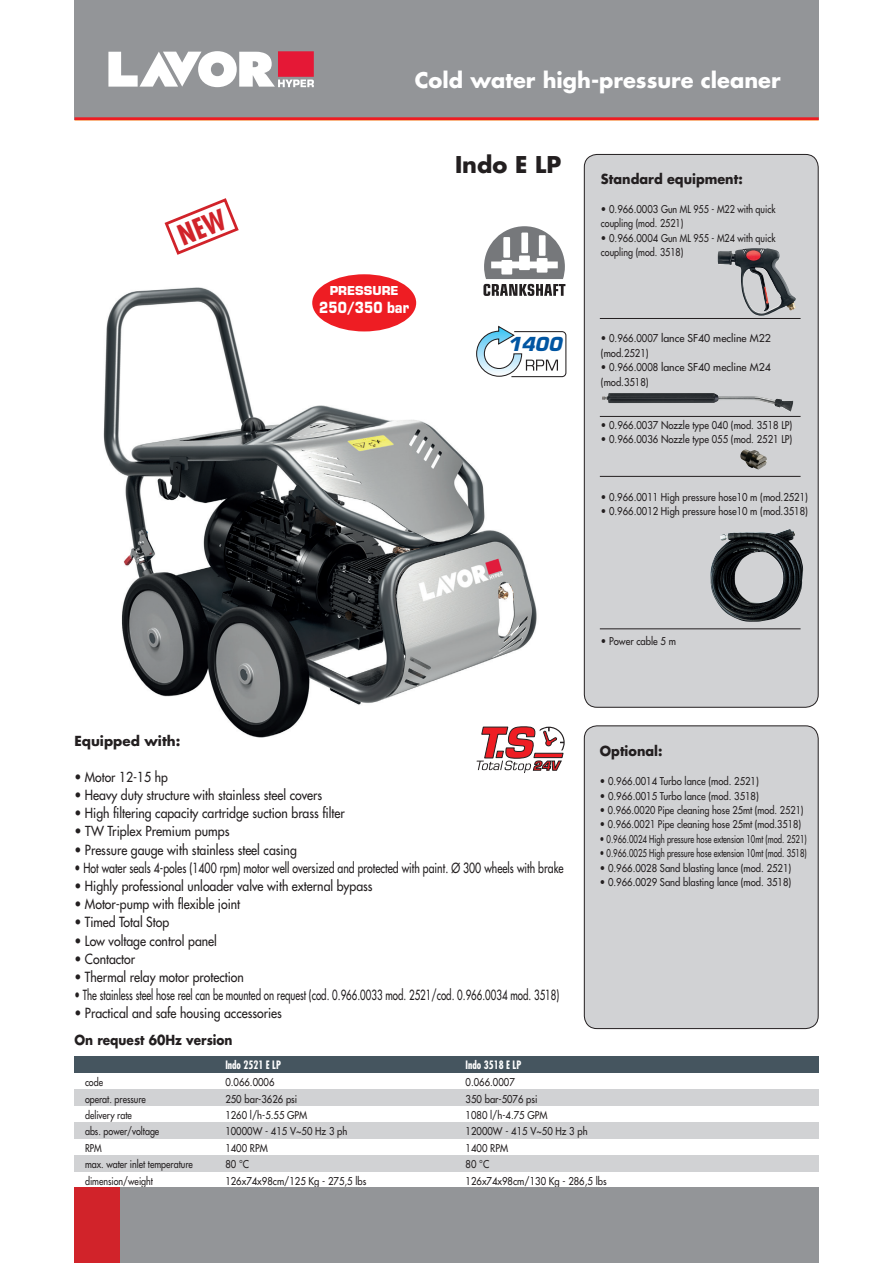
<style>
.page{position:relative;width:893px;height:1263px;background:#fff}
.page>*{position:absolute;margin:0;border:0;box-sizing:border-box;transform-origin:0 0}
.t1{font:700 22.5px "Futura Std";color:#231f20}
.t2{font:700 21px "Futura Std";color:#fff}
.t3{font:italic 700 18.75px "Eurostile LT Std";color:#0155a2}
.t4{font:700 15px "Eurostile LT Std";color:#fff;scale:.85 1}
.t5{font:500 13.65px "Futura Std";color:#231f20;scale:.9 1}
.t6{font:500 13.65px "Futura Std";color:#231f20;scale:.71 1}
.t7{font:500 13.65px "Futura Std";color:#231f20;scale:.77 1}
.t8{font:700 13.5px "Futura Std";color:#231f20;scale:.95 1}
.t9{font:500 13.5px "Futura Std";color:#231f20;scale:.93 1}
.t10{font:700 13.5px "Futura Std";color:#231f20;scale:.9 1}
.t11{font:700 13.5px "Futura Std";color:#231f20}
.t12{font:500 13.5px "Futura Std";color:#231f20;scale:.9 1}
.t13{font:700 12px "Eurostile LT Std";color:#fff}
.t14{font:700 condensed 11.25px "Futura Std";color:#fff;scale:.9 1}
.t15{font:500 10.5px/14.4px "Futura Std";color:#231f20;scale:.9 1}
.t16{font:500 10.5px "Futura Std";color:#231f20;scale:.74 1}
.t17{font:500 10.5px "Futura Std";color:#231f20;scale:.85 1}
.t18{font:500 10.5px "Futura Std";color:#231f20;scale:.87 1}
.s1{font-size:13.5px}
</style>
<div class="page">
<div style="left:75px;top:0;width:744px;height:119px;background:#939598"></div>
<hr style="left:75px;top:117px;width:744px;height:3px;background:#ee1d23">
<svg style="left:108px;top:51px;width:206px;height:36px"></svg>
<div style="left:584px;top:154px;width:235px;height:875px;background:#d1d2d4"></div>
<div style="left:74px;top:1089px;width:745px;height:17px;background:#d1d2d4"></div>
<div style="left:74px;top:1057px;width:745px;height:16px;background:#45555f"></div>
<div style="left:74px;top:1122px;width:745px;height:17px;background:#d1d2d4"></div>
<div style="left:74px;top:1155px;width:745px;height:16px;background:#d1d2d4"></div>
<img style="left:103px;top:281px;width:434px;height:457px">
<hr style="left:600px;top:318px;width:201px;height:1px;background:#231f20">
<hr style="left:600px;top:476px;width:201px;height:1px;background:#231f20">
<hr style="left:600px;top:416px;width:201px;height:1px;background:#231f20">
<hr style="left:600px;top:629px;width:201px;height:1px;background:#231f20">
<img style="left:740px;top:449px;width:27px;height:20px">
<img style="left:709px;top:529px;width:94px;height:93px">
<svg style="left:477px;top:726px;width:88px;height:47px"></svg>
<img style="left:717px;top:248px;width:79px;height:68px">
<div style="left:312px;top:274px;width:104px;height:57px;background:#ee1d23;border-radius:50%"></div>
<svg style="left:476px;top:325px;width:91px;height:53px"></svg>
<svg style="left:483px;top:226px;width:82px;height:70px"></svg>
<img style="left:602px;top:393px;width:192px;height:19px">
<div style="left:75px;top:1188px;width:46px;height:75px;background:#d1232a"></div>
<div style="left:120px;top:1188px;width:699px;height:75px;background:#939598"></div>
<svg style="left:164px;top:198px;width:75px;height:57px"></svg>
<h2 class="t2" style="left:415px;top:66px;width:367px">Cold water high-pressure cleaner</h2>
<p class="t13" style="left:330px;top:283px;width:71px">PRESSURE</p>
<h3 class="t4" style="left:319px;top:298px;width:107px">250/350 bar</h3>
<h1 class="t1" style="left:455px;top:150px;width:108px">Indo E LP</h1>
<h3 class="t3" style="left:507px;top:333px;width:56px">1400</h3>
<p class="t8" style="left:601px;top:170px;width:151px">Standard equipment:</p>
<p class="t15" style="left:601px;top:202px;width:195px">• 0.966.0003 Gun ML 955 - M22 with quick coupling (mod. 2521)</p>
<p class="t15" style="left:601px;top:231px;width:195px">• 0.966.0004 Gun ML 955 - M24 with quick coupling (mod. 3518)</p>
<p class="t15" style="left:601px;top:331px;width:190px">• 0.966.0007 lance SF40 mecline M22 (mod.2521)</p>
<p class="t15" style="left:601px;top:360px;width:190px">• 0.966.0008 lance SF40 mecline M24 (mod.3518)</p>
<p class="t15" style="left:601px;top:418px;width:214px">• 0.966.0037 Nozzle type 040 (mod. 3518 LP)</p>
<p class="t15" style="left:601px;top:432px;width:214px">• 0.966.0036 Nozzle type 055 (mod. 2521 LP)</p>
<p class="t15" style="left:601px;top:490px;width:231px">• 0.966.0011 High pressure hose10 m (mod.2521)</p>
<p class="t15" style="left:601px;top:504px;width:231px">• 0.966.0012 High pressure hose10 m (mod.3518)</p>
<p class="t15" style="left:601px;top:634px;width:85px">• Power cable 5 m</p>
<p class="t11" style="left:74px;top:732px;width:108px">Equipped with:</p>
<p class="t12" style="left:74px;top:768px;width:105px">• Motor 12-15 hp</p>
<h3 class="t5" style="left:74px;top:786px;width:277px"><span class="s1">•</span> Heavy duty structure with stainless steel covers</h3>
<h3 class="t5" style="left:74px;top:805px;width:302px"><span class="s1">•</span> High filtering capacity cartridge suction brass filter</h3>
<p class="t9" style="left:74px;top:823px;width:168px">• TW Triplex Premium pumps</p>
<h3 class="t5" style="left:74px;top:841px;width:249px"><span class="s1">•</span> Pressure gauge with stainless steel casing</h3>
<h3 class="t7" style="left:74px;top:859px;width:637px"><span class="s1">•</span> Hot water seals 4-poles (1400 rpm) motor well oversized and protected with paint. Ø 300 wheels with brake</h3>
<h3 class="t5" style="left:74px;top:877px;width:333px"><span class="s1">•</span> Highly professional unloader valve with external bypass</h3>
<h3 class="t5" style="left:74px;top:896px;width:186px"><span class="s1">•</span> Motor-pump with flexible joint</h3>
<h3 class="t5" style="left:74px;top:914px;width:107px"><span class="s1">•</span> Timed Total Stop</h3>
<h3 class="t5" style="left:74px;top:932px;width:160px"><span class="s1">•</span> Low voltage control panel</h3>
<h3 class="t5" style="left:74px;top:950px;width:69px"><span class="s1">•</span> Contactor</h3>
<h3 class="t5" style="left:74px;top:968px;width:190px"><span class="s1">•</span> Thermal relay motor protection</h3>
<h3 class="t6" style="left:74px;top:986px;width:684px"><span class="s1">•</span> The stainless steel hose reel can be mounted on request (cod. 0.966.0033 mod. 2521/cod. 0.966.0034 mod. 3518)</h3>
<h3 class="t5" style="left:74px;top:1005px;width:232px"><span class="s1">•</span> Practical and safe housing accessories</h3>
<p class="t14" style="left:225px;top:1058px;width:63px">Indo 2521 E LP</p>
<p class="t14" style="left:466px;top:1058px;width:63px">Indo 3518 E LP</p>
<p class="t17" style="left:85px;top:1076px;width:23px">code</p>
<p class="t15" style="left:225px;top:1075px;width:56px">0.066.0006</p>
<p class="t15" style="left:466px;top:1075px;width:56px">0.066.0007</p>
<p class="t17" style="left:85px;top:1092px;width:73px">operat. pressure</p>
<p class="t15" style="left:225px;top:1091px;width:81px">250 bar-3626 psi</p>
<p class="t15" style="left:466px;top:1091px;width:81px">350 bar-5076 psi</p>
<p class="t17" style="left:85px;top:1108px;width:57px">delivery rate</p>
<p class="t15" style="left:225px;top:1108px;width:93px">1260 l/h-5.55 GPM</p>
<p class="t15" style="left:466px;top:1108px;width:93px">1080 l/h-4.75 GPM</p>
<p class="t17" style="left:85px;top:1125px;width:89px">abs. power/voltage</p>
<p class="t15" style="left:225px;top:1124px;width:137px">10000W - 415 V~50 Hz 3 ph</p>
<p class="t15" style="left:466px;top:1124px;width:137px">12000W - 415 V~50 Hz 3 ph</p>
<p class="t17" style="left:85px;top:1141px;width:21px">RPM</p>
<p class="t15" style="left:225px;top:1141px;width:49px">1400 RPM</p>
<p class="t15" style="left:466px;top:1141px;width:49px">1400 RPM</p>
<p class="t17" style="left:85px;top:1158px;width:128px">max. water inlet temperature</p>
<p class="t15" style="left:225px;top:1157px;width:28px">80 °C</p>
<p class="t15" style="left:466px;top:1157px;width:28px">80 °C</p>
<p class="t17" style="left:85px;top:1174px;width:81px">dimension/weight</p>
<p class="t15" style="left:225px;top:1173px;width:158px">126x74x98cm/125 Kg - 275,5 lbs</p>
<p class="t15" style="left:466px;top:1173px;width:158px">126x74x98cm/130 Kg - 286,5 lbs</p>
<p class="t8" style="left:600px;top:742px;width:67px">Optional:</p>
<p class="t15" style="left:600px;top:774px;width:178px">• 0.966.0014 Turbo lance (mod. 2521)</p>
<p class="t15" style="left:600px;top:788px;width:178px">• 0.966.0015 Turbo lance (mod. 3518)</p>
<p class="t18" style="left:600px;top:803px;width:236px">• 0.966.0020 Pipe cleaning hose 25mt (mod. 2521)</p>
<p class="t18" style="left:600px;top:818px;width:233px">• 0.966.0021 Pipe cleaning hose 25mt (mod.3518)</p>
<p class="t16" style="left:600px;top:832px;width:281px">• 0.966.0024 High pressure hose extension 10mt (mod. 2521)</p>
<p class="t16" style="left:600px;top:847px;width:281px">• 0.966.0025 High pressure hose extension 10mt (mod. 3518)</p>
<p class="t15" style="left:600px;top:860px;width:214px">• 0.966.0028 Sand blasting lance (mod. 2521)</p>
<p class="t15" style="left:600px;top:875px;width:214px">• 0.966.0029 Sand blasting lance (mod. 3518)</p>
<p class="t10" style="left:74px;top:1030px;width:177px">On request 60Hz version</p>
</div>
